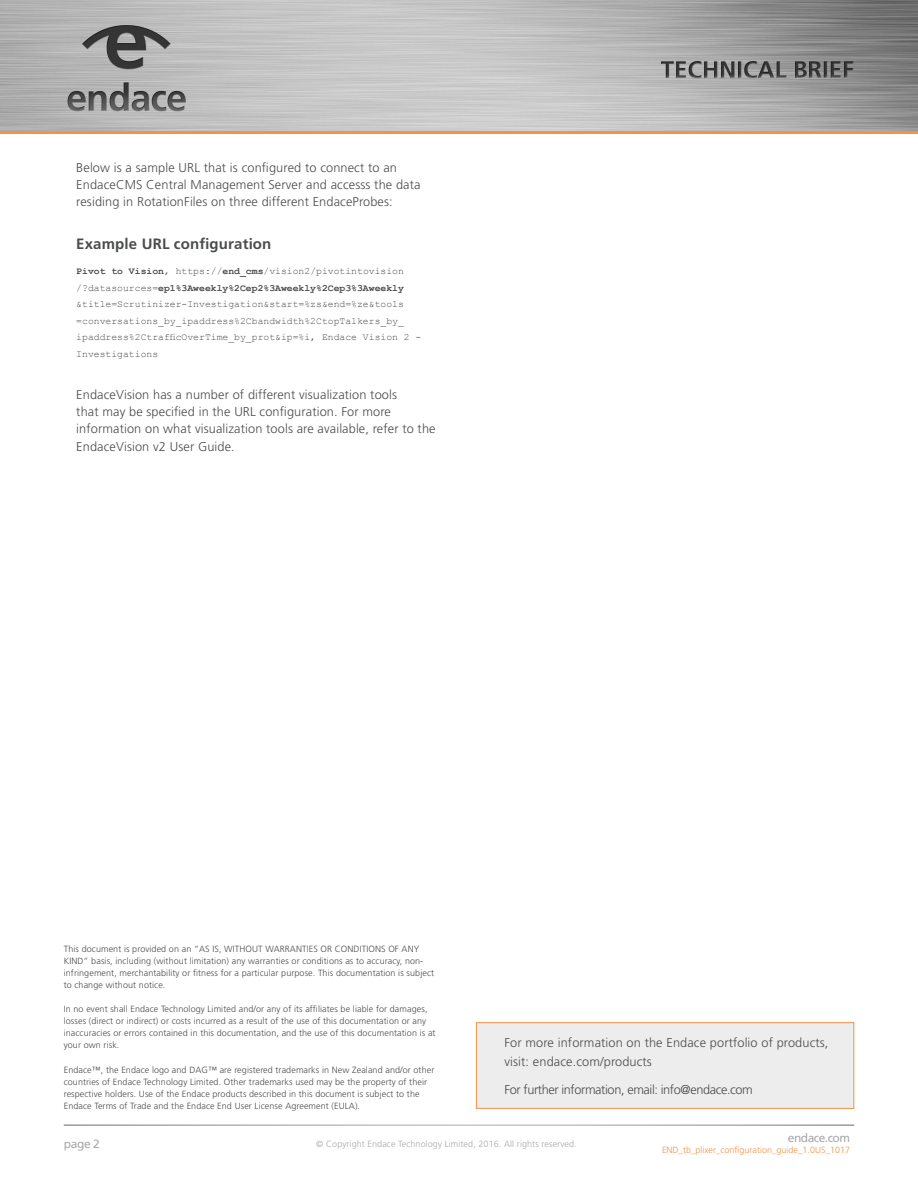
<style>
.page{position:relative;width:918px;height:1188px;background:#fff}
.page>*{position:absolute;margin:0;border:0;box-sizing:border-box;transform-origin:0 0}
.t1{font:700 15px "Frutiger LT Std";letter-spacing:.01em;color:#4b4d4d}
.t2{font:300 12.75px/17.2px "Frutiger LT Std";letter-spacing:.01em;color:#4b4d4d}
.t3{font:300 12.75px "Frutiger LT Std";letter-spacing:-.03em;color:#4b4d4d}
.t4{font:12px "Frutiger LT Std";letter-spacing:-.04em;color:#a7a9ac}
.t5{font:9.75px/16.5px "Courier New";color:#4b4d4d}
.t6{font:300 9px/12px "Frutiger LT Std";letter-spacing:.01em;color:#4b4d4d}
.t7{font:300 9px "Frutiger LT Std";letter-spacing:.01em;color:#a7a9ac}
.t8{font:300 9px "Frutiger LT Std";color:#f79147}
.s1{font-weight:700}
</style>
<div class="page">
<img style="left:0;top:0;width:918px;height:131px">
<hr style="left:0;top:131px;width:918px;height:3px;background:#f79147">
<div style="left:476px;top:1022px;width:378px;height:87px;background:#ededee;border:1px solid #f79147"></div>
<h2 class="t2" style="left:76px;top:159px;width:346px">Below is a sample URL that is configured to connect to an<br>EndaceCMS Central Management Server and accesss the data residing in RotationFiles on three different EndaceProbes:</h2>
<h1 class="t1" style="left:76px;top:235px;width:197px">Example URL configuration</h1>
<p class="t5" style="left:76px;top:263px;width:347px"><span class="s1">Pivot to Vision</span>, https://<span class="s1">end_cms</span>/vision2/pivotintovision /?datasources=<span class="s1">ep1%3Aweekly%2Cep2%3Aweekly%2Cep3%3Aweekly </span>&amp;title=Scrutinizer-Investigation&amp;start=%zs&amp;end=%ze&amp;tools =conversations_by_ipaddress%2Cbandwidth%2CtopTalkers_by_ ipaddress%2CtrafficOverTime_by_prot&amp;ip=%i, Endace Vision 2 - Investigations</p>
<h2 class="t2" style="left:76px;top:386px;width:361px">EndaceVision has a number of different visualization tools<br>that may be specified in the URL configuration. For more information on what visualization tools are available, refer to the EndaceVision v2 User Guide.</h2>
<p class="t6" style="left:64px;top:943px;width:372px">This document is provided on an “AS IS, WITHOUT WARRANTIES OR CONDITIONS OF ANY KIND” basis, including (without limitation) any warranties or conditions as to accuracy, non&shy;infringement, merchantability or fitness for a particular purpose. This documentation is subject to change without notice.</p>
<p class="t6" style="left:64px;top:1004px;width:373px">In no event shall Endace Technology Limited and/or any of its affiliates be liable for damages, losses (direct or indirect) or costs incurred as a result of the use of this documentation or any inaccuracies or errors contained in this documentation, and the use of this documentation is at your own risk.</p>
<p class="t6" style="left:64px;top:1064px;width:372px">Endace™, the Endace logo and DAG™ are registered trademarks in New Zealand and/or other countries of Endace Technology Limited. Other trademarks used may be the property of their respective holders. Use of the Endace products described in this document is subject to the Endace Terms of Trade and the Endace End User License Agreement (EULA).</p>
<h2 class="t2" style="left:504px;top:1033px;width:326px;line-height:19.5px">For more information on the Endace portfolio of products, visit: endace.com/products</h2>
<h2 class="t3" style="left:504px;top:1083px;width:250px">For further information, email: info@endace.com</h2>
<h3 class="t4" style="left:64px;top:1137px;width:38px">page 2</h3>
<p class="t7" style="left:316px;top:1139px;width:262px">© Copyright Endace Technology Limited, 2016. All rights reserved.</p>
<h3 class="t4" style="left:788px;top:1131px;width:64px">endace.com</h3>
<p class="t8" style="left:662px;top:1145px;width:190px">END_tb_plixer_configuration_guide_1.0US_1017</p>
</div>
